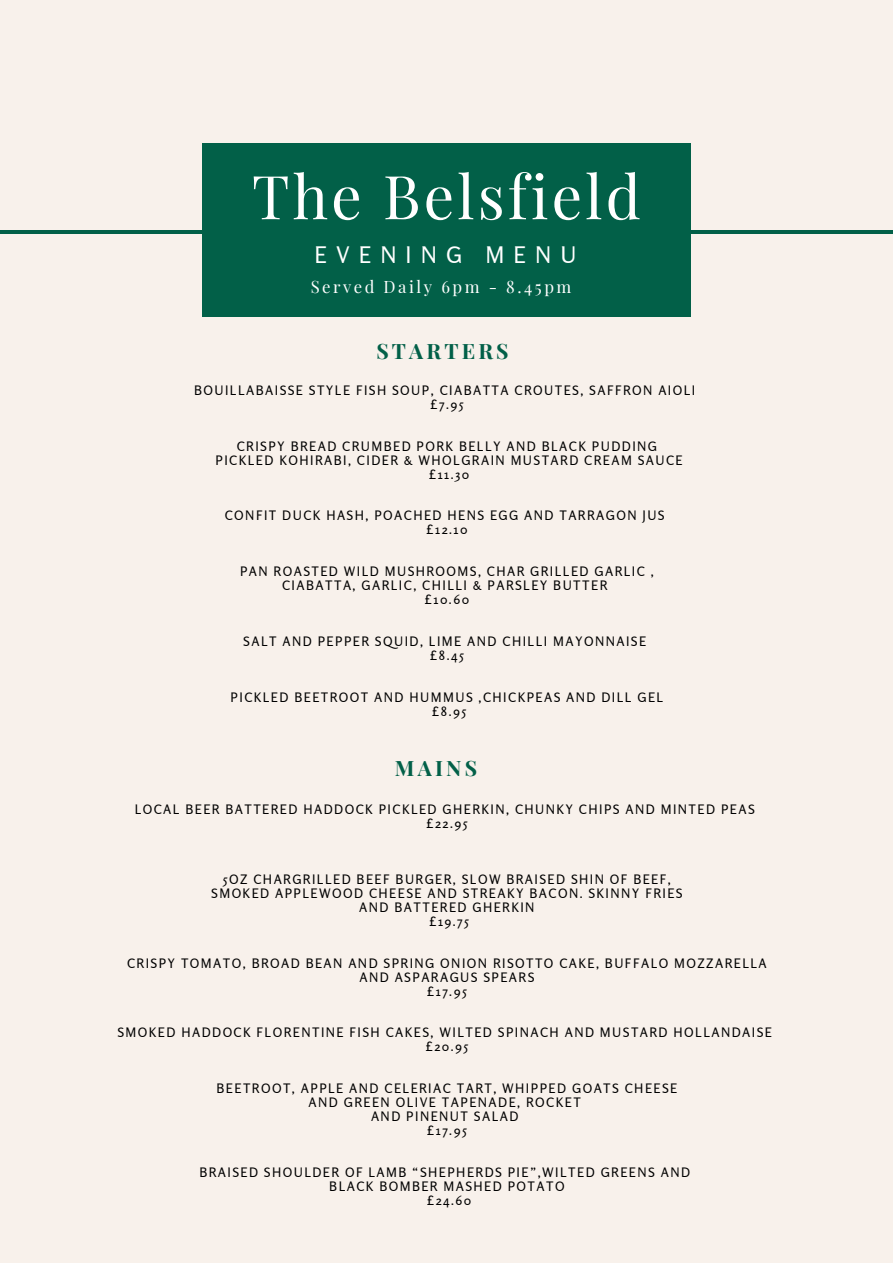
<style>
.page{position:relative;width:893px;height:1264px;background:#fff}
.page>*{position:absolute;margin:0;border:0;box-sizing:border-box;transform-origin:0 0}
.t1{font:60.45px "Playfair Display";letter-spacing:.05em;color:#fff}
.t2{font:22.65px "Rosario";letter-spacing:.4em;color:#fff}
.t3{font:700 21.15px "Playfair Display";letter-spacing:.15em;color:#026048}
.t4{font:16.65px "Playfair Display";letter-spacing:.15em;color:#fff}
.t5{font:12.9px/14px "Rosario";letter-spacing:.11em;color:#000;text-align:center}
.s1{color:#026048}
</style>
<div class="page">
<div style="left:0;top:0;width:892px;height:1262px;background:#f8f1eb"></div>
<div style="left:202px;top:143px;width:488px;height:173px;background:#026048"></div>
<hr style="left:0;top:230px;width:892px;height:3px;background:#026048">
<h1 class="t1" style="left:252px;top:154px;width:390px">The Belsfield</h1>
<h2 class="t2" style="left:314px;top:240px;width:263px">EVENING MENU</h2>
<p class="t4" style="left:260px;top:275px;width:313px"><span class="s1">QUIC</span>Served Daily 6pm - 8.45pm</p>
<h3 class="t3" style="left:376px;top:336px;width:134px">STARTERS</h3>
<p class="t5" style="left:194px;top:383px;width:503px">BOUILLABAISSE STYLE FISH SOUP, CIABATTA CROUTES, SAFFRON AIOLI £7.95</p>
<p class="t5" style="left:215px;top:439px;width:468px">CRISPY BREAD CRUMBED PORK BELLY AND BLACK PUDDING<br>PICKLED KOHIRABI, CIDER &amp; WHOLGRAIN MUSTARD CREAM SAUCE £11.30</p>
<p class="t5" style="left:225px;top:508px;width:441px">CONFIT DUCK HASH, POACHED HENS EGG AND TARRAGON JUS £12.10</p>
<p class="t5" style="left:240px;top:564px;width:415px">PAN ROASTED WILD MUSHROOMS, CHAR GRILLED GARLIC ,<br>CIABATTA, GARLIC, CHILLI &amp; PARSLEY BUTTER<br>£10.60</p>
<p class="t5" style="left:243px;top:634px;width:404px">SALT AND PEPPER SQUID, LIME AND CHILLI MAYONNAISE £8.45</p>
<p class="t5" style="left:230px;top:690px;width:434px">PICKLED BEETROOT AND HUMMUS ,CHICKPEAS AND DILL GEL £8.95</p>
<h3 class="t3" style="left:395px;top:752px;width:84px">MAINS</h3>
<p class="t5" style="left:135px;top:802px;width:621px">LOCAL BEER BATTERED HADDOCK PICKLED GHERKIN, CHUNKY CHIPS AND MINTED PEAS £22.95</p>
<p class="t5" style="left:211px;top:872px;width:473px">5OZ CHARGRILLED BEEF BURGER, SLOW BRAISED SHIN OF BEEF, SMOKED APPLEWOOD CHEESE AND STREAKY BACON. SKINNY FRIES AND BATTERED GHERKIN<br>£19.75</p>
<p class="t5" style="left:127px;top:955px;width:641px">CRISPY TOMATO, BROAD BEAN AND SPRING ONION RISOTTO CAKE, BUFFALO MOZZARELLA<br>AND ASPARAGUS SPEARS<br>£17.95</p>
<p class="t5" style="left:117px;top:1025px;width:656px">SMOKED HADDOCK FLORENTINE FISH CAKES, WILTED SPINACH AND MUSTARD HOLLANDAISE £20.95</p>
<p class="t5" style="left:216px;top:1081px;width:462px">BEETROOT, APPLE AND CELERIAC TART, WHIPPED GOATS CHEESE<br>AND GREEN OLIVE TAPENADE, ROCKET<br>AND PINENUT SALAD<br>£17.95</p>
<p class="t5" style="left:199px;top:1165px;width:492px">BRAISED SHOULDER OF LAMB “SHEPHERDS PIE”,WILTED GREENS AND</p>
<p class="t5" style="left:329px;top:1179px;width:237px">BLACK BOMBER MASHED POTATO</p>
<p class="t5" style="left:427px;top:1193px;width:46px">£24.60</p>
</div>
